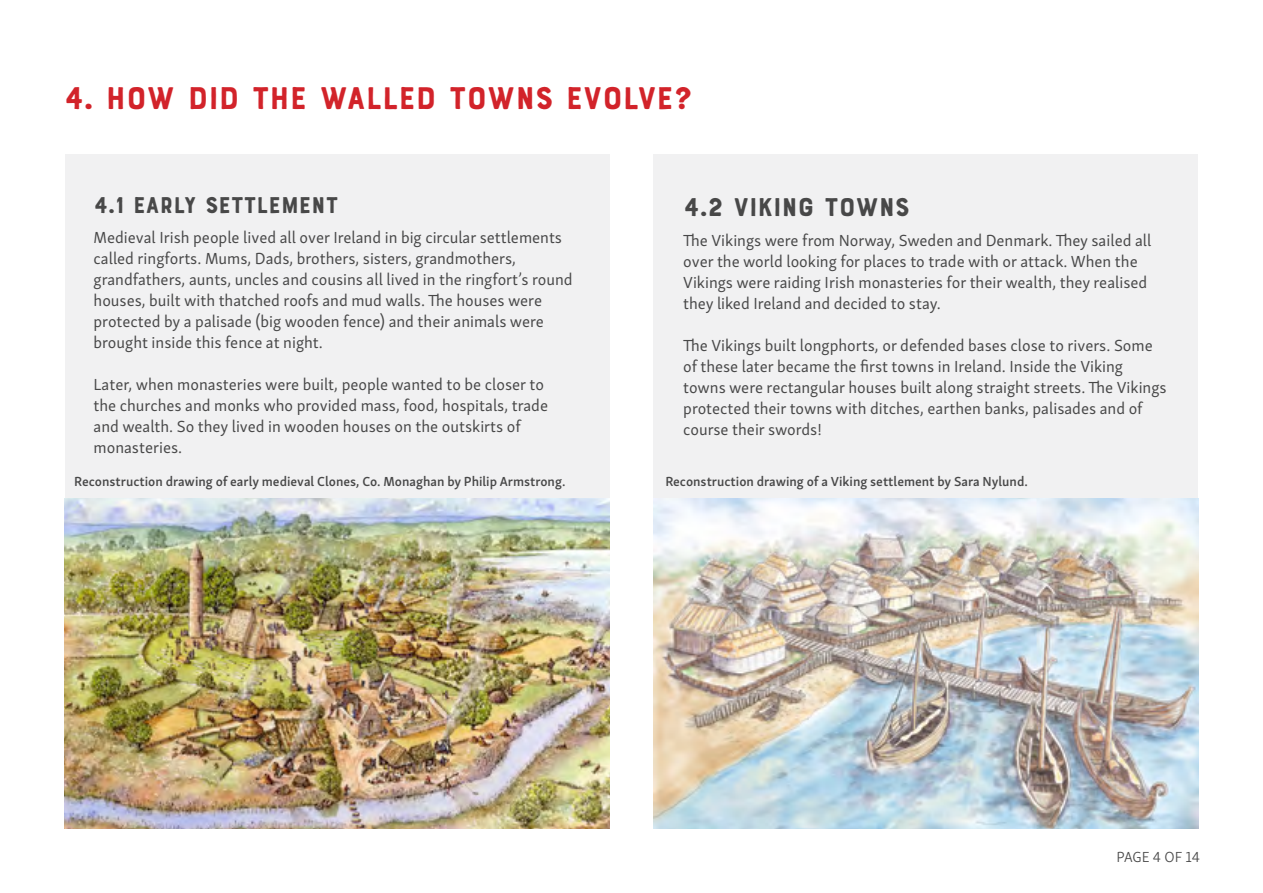
<style>
.page{position:relative;width:1263px;height:893px;background:#fff}
.page>*{position:absolute;margin:0;border:0;box-sizing:border-box;transform-origin:0 0}
.t1{font:33px "Bourton Hand Base";color:#d2232a}
.t2{font:27px "Bourton Hand Base";color:#484848}
.t3{font:24px "Bourton Hand Base";color:#484848}
.t4{font:16.5px/21px "Skolar Sans Latn";color:#484848}
.t5{font:300 15px "Skolar Sans Latn";color:#484848}
.t6{font:600 13.5px "Skolar Sans Latn";color:#484848}
</style>
<div class="page">
<div style="left:65px;top:154px;width:544px;height:674px;background:#f1f1f2"></div>
<img style="left:65px;top:498px;width:544px;height:330px">
<div style="left:653px;top:154px;width:545px;height:674px;background:#f1f1f2"></div>
<img style="left:653px;top:498px;width:545px;height:330px">
<h1 class="t1" style="left:64px;top:78px;width:631px">4. HOW DID THE WALLED TOWNS EVOLVE?</h1>
<h3 class="t3" style="left:94px;top:190px;width:246px">4.1 EARLY SETTLEMENT</h3>
<p class="t4" style="left:94px;top:226px;width:481px">Medieval Irish people lived all over Ireland in big circular settlements called ringforts. Mums, Dads, brothers, sisters, grandmothers, grandfathers, aunts, uncles and cousins all lived in the ringfort’s round houses, built with thatched roofs and mud walls. The houses were protected by a palisade (big wooden fence) and their animals were brought inside this fence at night.</p>
<p class="t4" style="left:94px;top:373px;width:456px">Later, when monasteries were built, people wanted to be closer to the churches and monks who provided mass, food, hospitals, trade and wealth. So they lived in wooden houses on the outskirts of monasteries.</p>
<h2 class="t2" style="left:683px;top:190px;width:228px">4.2 VIKING TOWNS</h2>
<p class="t4" style="left:683px;top:229px;width:470px">The Vikings were from Norway, Sweden and Denmark. They sailed all over the world looking for places to trade with or attack. When the Vikings were raiding Irish monasteries for their wealth, they realised they liked Ireland and decided to stay.</p>
<p class="t4" style="left:683px;top:334px;width:485px">The Vikings built longphorts, or defended bases close to rivers. Some of these later became the first towns in Ireland. Inside the Viking towns were rectangular houses built along straight streets. The Vikings protected their towns with ditches, earthen banks, palisades and of course their swords!</p>
<p class="t6" style="left:74px;top:471px;width:493px">Reconstruction drawing of early medieval Clones, Co. Monaghan by Philip Armstrong.</p>
<p class="t6" style="left:665px;top:471px;width:364px">Reconstruction drawing of a Viking settlement by Sara Nylund.</p>
<p class="t5" style="left:1116px;top:845px;width:85px">PAGE 4 OF 14</p>
</div>
